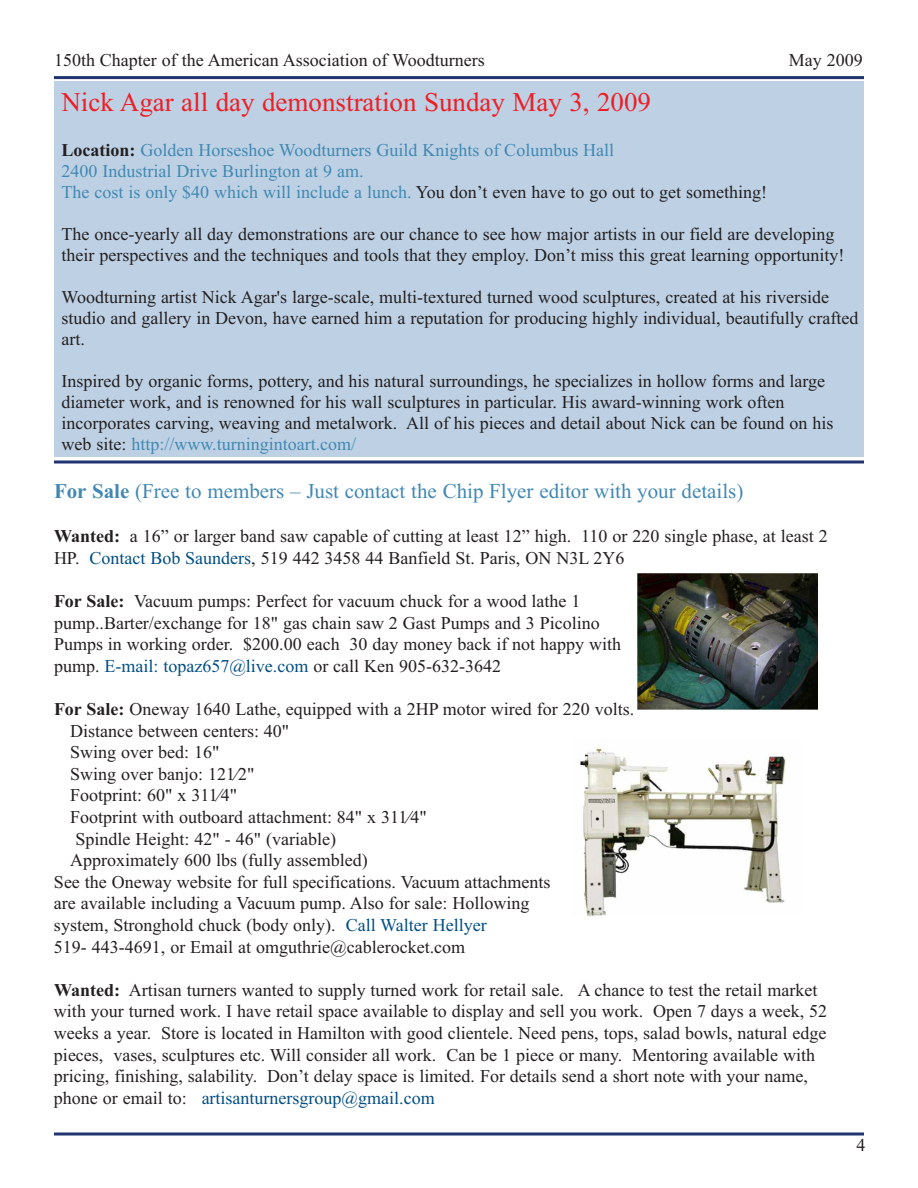
<style>
.page{position:relative;width:918px;height:1188px;background:#fff}
.page>*{position:absolute;margin:0;border:0;box-sizing:border-box;transform-origin:0 0}
.t1{font:27px "Times New Roman";color:#ee1e24}
.t2{font:21px "Times New Roman";color:#4188b2}
.t3{font:18px/21.6px "Times New Roman";color:#231f20}
.t4{font:18px/21px "Times New Roman";color:#4188b2}
.s1{font-weight:700;color:#231f20}
.s2{color:#231f20}
.s3{color:#4188b2}
.s4{font-weight:700}
.s5{color:#004e83}
</style>
<div class="page">
<div style="left:54px;top:81px;width:810px;height:376px;background:#bed1e4"></div>
<hr style="left:54px;top:76px;width:810px;height:3px;background:#223470">
<svg style="left:54px;top:1132px;width:810px;height:4px"></svg>
<svg style="left:54px;top:460px;width:810px;height:4px"></svg>
<svg style="left:638px;top:709px;width:180px;height:1px"></svg>
<img style="left:638px;top:573px;width:180px;height:136px">
<img style="left:580px;top:744px;width:206px;height:173px">
<p class="t3" style="left:54px;top:49px;width:432px">150th Chapter of the American Association of Woodturners</p>
<p class="t3" style="left:789px;top:49px;width:75px">May 2009</p>
<h1 class="t1" style="left:62px;top:86px;width:591px">Nick Agar all day demonstration Sunday May 3, 2009</h1>
<p class="t4" style="left:62px;top:139px;width:707px"><span class="s1">Location:</span> Golden Horseshoe Woodturners Guild Knights of Columbus Hall<br>2400 Industrial Drive Burlington at 9 am.<br>The cost is only $40 which will include a lunch. <span class="s2">You don’t even have to go out to get something!</span></p>
<p class="t3" style="left:62px;top:223px;width:785px;line-height:21px">The once-yearly all day demonstrations are our chance to see how major artists in our field are developing their perspectives and the techniques and tools that they employ. Don’t miss this great learning opportunity!</p>
<p class="t3" style="left:62px;top:286px;width:799px;line-height:21px">Woodturning artist Nick Agar's large-scale, multi-textured turned wood sculptures, created at his riverside studio and gallery in Devon, have earned him a reputation for producing highly individual, beautifully crafted art.</p>
<p class="t3" style="left:62px;top:370px;width:773px;line-height:21px">Inspired by organic forms, pottery, and his natural surroundings, he specializes in hollow forms and large diameter work, and is renowned for his wall sculptures in particular. His award-winning work often incorporates carving, weaving and metalwork. All of his pieces and detail about Nick can be found on his web site: <span class="s3">http://www.turningintoart.com/</span></p>
<p class="t2" style="left:54px;top:478px;width:691px"><span class="s4">For Sale</span> (Free to members – Just contact the Chip Flyer editor with your details)</p>
<p class="t3" style="left:54px;top:525px;width:775px"><span class="s4">Wanted:</span> a 16” or larger band saw capable of cutting at least 12” high. 110 or 220 single phase, at least 2<br>HP. <span class="s5">Contact Bob Saunders</span>, 519 442 3458 44 Banfield St. Paris, ON N3L 2Y6</p>
<p class="t3" style="left:54px;top:590px;width:569px"><span class="s4">For Sale:</span> Vacuum pumps: Perfect for vacuum chuck for a wood lathe 1 pump..Barter/exchange for 18" gas chain saw 2 Gast Pumps and 3 Picolino Pumps in working order. $200.00 each 30 day money back if not happy with pump. <span class="s5">E-mail: topaz657@live.com</span> or call Ken 905-632-3642</p>
<p class="t3" style="left:54px;top:698px;width:582px"><span class="s4">For Sale:</span> Oneway 1640 Lathe, equipped with a 2HP motor wired for 220 volts.</p>
<p class="t3" style="left:70px;top:720px;width:221px">Distance between centers: 40"</p>
<p class="t3" style="left:70px;top:741px;width:151px">Swing over bed: 16"</p>
<p class="t3" style="left:70px;top:763px;width:186px">Swing over banjo: 121⁄2"</p>
<p class="t3" style="left:70px;top:784px;width:168px">Footprint: 60" x 311⁄4"</p>
<p class="t3" style="left:70px;top:806px;width:358px">Footprint with outboard attachment: 84" x 311⁄4"</p>
<p class="t3" style="left:76px;top:828px;width:262px">Spindle Height: 42" - 46" (variable)</p>
<p class="t3" style="left:70px;top:849px;width:299px">Approximately 600 lbs (fully assembled)</p>
<p class="t3" style="left:54px;top:871px;width:498px">See the Oneway website for full specifications. Vacuum attachments</p>
<p class="t3" style="left:54px;top:892px;width:477px">are available including a Vacuum pump. Also for sale: Hollowing</p>
<p class="t3" style="left:54px;top:914px;width:434px">system, Stronghold chuck (body only). <span class="s5">Call Walter Hellyer</span></p>
<p class="t3" style="left:54px;top:936px;width:413px">519- 443-4691, or Email at omguthrie@cablerocket.com</p>
<p class="t3" style="left:54px;top:979px;width:775px"><span class="s4">Wanted:</span> Artisan turners wanted to supply turned work for retail sale. A chance to test the retail market with your turned work. I have retail space available to display and sell you work. Open 7 days a week, 52 weeks a year. Store is located in Hamilton with good clientele. Need pens, tops, salad bowls, natural edge pieces, vases, sculptures etc. Will consider all work. Can be 1 piece or many. Mentoring available with pricing, finishing, salability. Don’t delay space is limited. For details send a short note with your name, phone or email to: <span class="s5">artisanturnersgroup@gmail.com</span></p>
<p class="t3" style="left:856px;top:1134px;width:10px">4</p>
</div>
